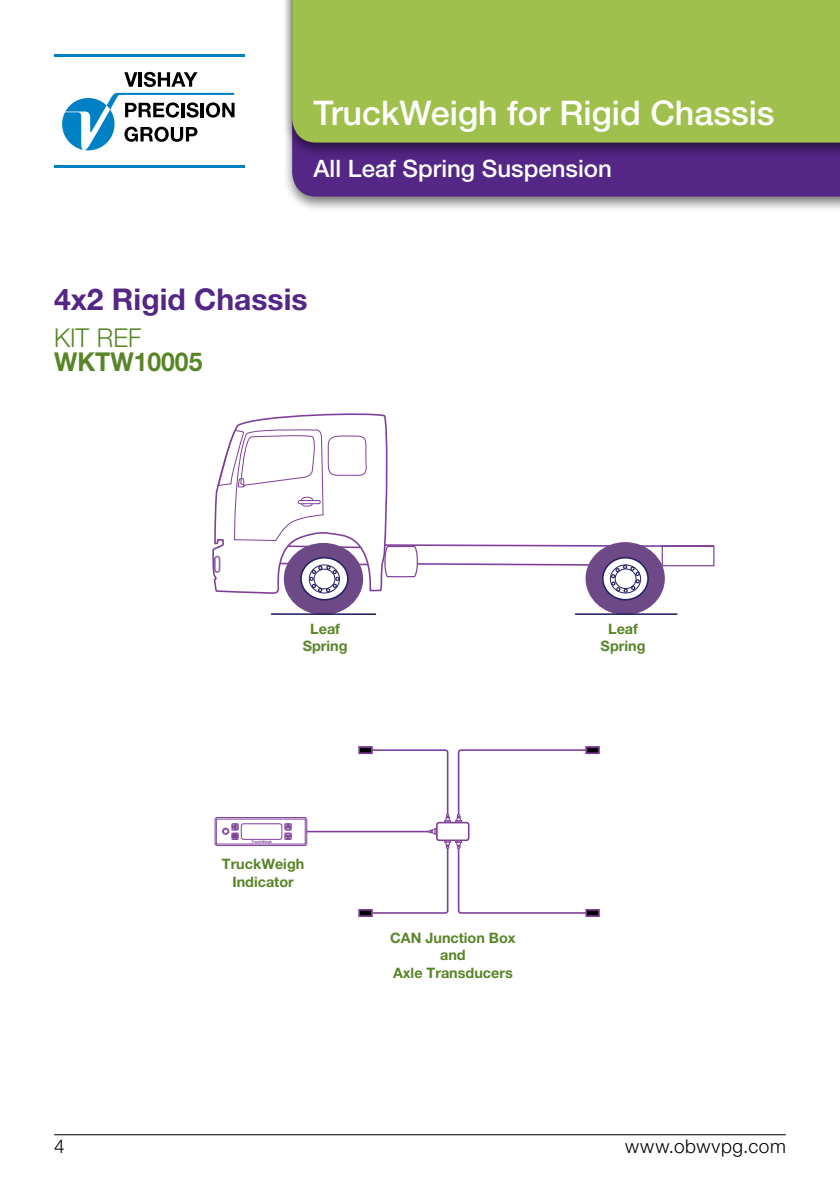
<style>
.page{position:relative;width:840px;height:1191px;background:#fff}
.page>*{position:absolute;margin:0;border:0;box-sizing:border-box;transform-origin:0 0}
.SG_Inside_Curve_Head{font:500 34px "Helvetica Neue LT Std";color:#fff}
.PT_Back_Header{font:700 30px "Helvetica Neue LT Std";color:#542685}
.SG_Table_SectionHead{font:700 26px "Helvetica Neue LT Std";color:#588526;scale:.95 1}
.SG_Table_SectionHead-2{font:300 26px "Helvetica Neue LT Std";color:#588526;scale:.95 1}
.SG_Inside_Curve_Subh{font:500 24px "Helvetica Neue LT Std";color:#fff}
._2011_footer_right_p{font:300 19px "Helvetica Neue LT Std";letter-spacing:.03em;color:#000}
.t1{font:700 14.4px/17.2px "Helvetica Neue LT Std";color:#598527;text-align:center}
.t2{font:700 3.6px "Helvetica Neue LT Std";color:#7f3f98}
</style>
<div class="page">
<div style="left:282px;top:0;width:557px;height:212px;background:#000;opacity:.55"></div>
<div style="left:292px;top:158px;width:547px;height:39px;background:#542685"></div>
<div style="left:282px;top:0;width:557px;height:158px;background:#000;opacity:.55"></div>
<div style="left:292px;top:0;width:547px;height:143px;background:#a0c04d"></div>
<svg style="left:62px;top:93px;width:172px;height:57px"></svg>
<svg style="left:124px;top:72px;width:13px;height:15px"></svg>
<hr style="left:139px;top:72px;width:3px;height:15px;background:#000">
<svg style="left:144px;top:72px;width:53px;height:15px"></svg>
<hr style="left:54px;top:54px;width:190px;height:3px;background:#0081c6">
<hr style="left:54px;top:165px;width:190px;height:3px;background:#0081c6">
<div style="left:585px;top:542px;width:79px;height:73px;background:#6e4987;border-radius:50%"></div>
<svg style="left:213px;top:413px;width:174px;height:202px"></svg>
<svg style="left:602px;top:558px;width:45px;height:42px"></svg>
<div style="left:601px;top:557px;width:47px;height:43px;border:2px solid #262262;border-radius:50%"></div>
<svg style="left:382px;top:543px;width:332px;height:50px"></svg>
<svg style="left:218px;top:428px;width:150px;height:121px"></svg>
<div style="left:214px;top:556px;width:6px;height:17px;border:2px solid #7f3f98;border-radius:2px"></div>
<hr style="left:271px;top:613px;width:105px;height:2px;background:#262262">
<hr style="left:574px;top:613px;width:103px;height:2px;background:#262262">
<div style="left:661px;top:545px;width:53px;height:21px;border:1px solid #7f3f98"></div>
<div style="left:298px;top:500px;width:22px;height:4px;border:1px solid #7f3f98;border-radius:2px"></div>
<div style="left:214px;top:817px;width:93px;height:29px;border:1px solid #7f3f98;border-radius:2px"></div>
<div style="left:241px;top:823px;width:41px;height:16px;border:1px solid #7f3f98;border-radius:2px"></div>
<div style="left:231px;top:823px;width:7px;height:7px;border:1px solid #7f3f98"></div>
<div style="left:284px;top:823px;width:7px;height:7px;border:1px solid #7f3f98"></div>
<div style="left:284px;top:832px;width:7px;height:7px;border:1px solid #7f3f98"></div>
<div style="left:222px;top:827px;width:7px;height:7px;border:1px solid #7f3f98;border-radius:50%"></div>
<div style="left:232px;top:823px;width:6px;height:7px;border:1px solid #7f3f98;border-radius:50%"></div>
<div style="left:285px;top:823px;width:6px;height:7px;border:1px solid #7f3f98;border-radius:50%"></div>
<svg style="left:223px;top:824px;width:15px;height:15px"></svg>
<svg style="left:285px;top:824px;width:6px;height:15px"></svg>
<hr style="left:306px;top:830px;width:123px;height:2px;background:#7f3f98">
<div style="left:586px;top:747px;width:12px;height:6px;background:#000"></div>
<div style="left:585px;top:746px;width:14px;height:8px;border:2px solid #7f3f98"></div>
<div style="left:585px;top:746px;width:14px;height:7px;border:1px solid #7f3f98"></div>
<div style="left:586px;top:909px;width:12px;height:7px;background:#000"></div>
<div style="left:585px;top:909px;width:14px;height:8px;border:2px solid #7f3f98"></div>
<div style="left:585px;top:909px;width:14px;height:7px;border:1px solid #7f3f98"></div>
<div style="left:359px;top:747px;width:13px;height:6px;background:#000"></div>
<div style="left:358px;top:746px;width:14px;height:8px;border:2px solid #7f3f98"></div>
<div style="left:358px;top:746px;width:14px;height:7px;border:1px solid #7f3f98"></div>
<div style="left:359px;top:909px;width:13px;height:7px;background:#000"></div>
<div style="left:358px;top:909px;width:14px;height:8px;border:2px solid #7f3f98"></div>
<div style="left:358px;top:909px;width:14px;height:7px;border:1px solid #7f3f98"></div>
<svg style="left:370px;top:748px;width:219px;height:166px"></svg>
<div style="left:436px;top:822px;width:33px;height:19px;border:2px solid #7f3f98;border-radius:2px"></div>
<hr style="left:54px;top:1134px;width:731px;height:1px;background:#000">
<p class="SG_Inside_Curve_Head" style="left:313px;top:93px;width:462px">TruckWeigh for Rigid Chassis</p>
<p class="SG_Inside_Curve_Subh" style="left:313px;top:154px;width:299px">All Leaf Spring Suspension</p>
<p class="PT_Back_Header" style="left:54px;top:281px;width:255px">4x2 Rigid Chassis</p>
<p class="SG_Table_SectionHead-2" style="left:54px;top:322px;width:93px">KIT REF</p>
<p class="SG_Table_SectionHead" style="left:54px;top:346px;width:158px">WKTW10005</p>
<p class="t1" style="left:302px;top:620px;width:46px">Leaf<br>Spring</p>
<p class="t1" style="left:600px;top:620px;width:46px">Leaf<br>Spring</p>
<p class="t2" style="left:251px;top:839px;width:22px">TruckWeigh</p>
<p class="t1" style="left:222px;top:855px;width:84px">TruckWeigh<br>Indicator</p>
<p class="t1" style="left:390px;top:929px;width:127px">CAN Junction Box and<br>Axle Transducers</p>
<p class="_2011_footer_right_p" style="left:54px;top:1134px;width:12px">4</p>
<p class="_2011_footer_right_p" style="left:624px;top:1134px;width:162px">www.obwvpg.com</p>
</div>
